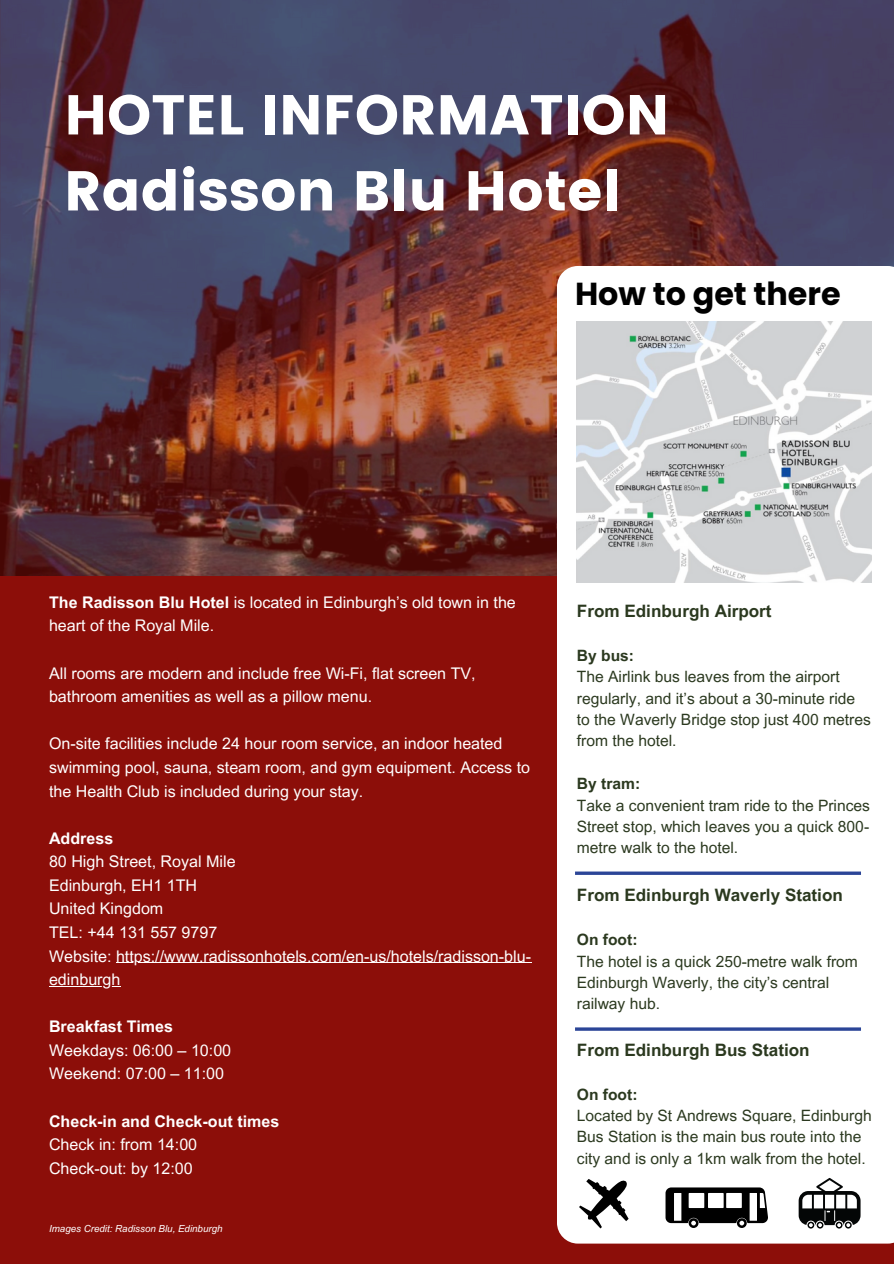
<style>
.page{position:relative;width:894px;height:1264px;background:#fff}
.page>*{position:absolute;margin:0;border:0;box-sizing:border-box;transform-origin:0 0}
.t1{font:55.95px "Poppins";color:#fff}
.t2{font:700 31.8px "Poppins";color:#000}
.t3{font:700 17.1px "Arial MT Pro";color:#2b391f}
.t4{font:16.05px/23.5px "Arial MT Pro";color:#fff}
.t5{font:15.6px/21.3px "Arial MT Pro";color:#2b391f}
.t6{font:italic 9.75px "Arial MT Pro";color:#fff}
.s1{font-weight:700}
</style>
<div class="page">
<div style="left:0;top:0;width:893px;height:1263px;background:#8c0e09"></div>
<img style="left:0;top:0;width:893px;height:575px">
<div style="left:557px;top:266px;width:336px;height:977px;background:#fff"></div>
<svg style="left:568px;top:1161px;width:77px;height:78px;background:#dadada"></svg>
<svg style="left:665px;top:1187px;width:102px;height:40px;background:#686868"></svg>
<svg style="left:798px;top:1177px;width:62px;height:51px;background:#8d8e8e"></svg>
<hr style="left:575px;top:871px;width:285px;height:3px;background:#2b4597">
<hr style="left:575px;top:1027px;width:285px;height:3px;background:#2b4597">
<img style="left:576px;top:321px;width:295px;height:261px">
<hr style="left:116px;top:962px;width:415px;height:1px;background:#fff">
<hr style="left:49px;top:985px;width:71px;height:1px;background:#fff">
<h2 class="t1" style="left:64px;top:82px;width:606px">HOTEL INFORMATION</h2>
<h5 class="t1" style="left:64px;top:158px;width:557px">Radisson Blu Hotel</h5>
<h3 class="t2" style="left:575px;top:272px;width:267px">How to get there</h3>
<h5 class="t4" style="left:49px;top:592px;width:468px"><span class="s1">The Radisson Blu Hotel</span> is located in Edinburgh’s old town in the heart of the Royal Mile.</h5>
<p class="t4" style="left:49px;top:663px;width:428px">All rooms are modern and include free Wi-Fi, flat screen TV, bathroom amenities as well as a pillow menu.</p>
<p class="t4" style="left:49px;top:734px;width:482px">On-site facilities include 24 hour room service, an indoor heated swimming pool, sauna, steam room, and gym equipment. Access to the Health Club is included during your stay.</p>
<p class="t4" style="left:49px;top:828px;width:483px"><span class="s1">Address<br></span>80 High Street, Royal Mile<br>Edinburgh, EH1 1TH<br>United Kingdom<br>TEL: +44 131 557 9797<br>Website: https://www.radissonhotels.com/en-us/hotels/radisson-blu-</p>
<h5 class="t4" style="left:49px;top:969px;width:73px">edinburgh</h5>
<h5 class="t4" style="left:49px;top:1016px;width:183px"><span class="s1">Breakfast Times<br></span>Weekdays: 06:00 – 10:00<br>Weekend: 07:00 – 11:00</h5>
<h5 class="t4" style="left:49px;top:1111px;width:232px"><span class="s1">Check-in and Check-out times<br></span>Check in: from 14:00<br>Check-out: by 12:00</h5>
<h5 class="t6" style="left:49px;top:1225px;width:175px">Images Credit: Radisson Blu, Edinburgh</h5>
<p class="t3" style="left:576px;top:604px;width:196px">From Edinburgh Airport</p>
<h4 class="t5" style="left:576px;top:646px;width:295px"><span class="s1">By bus:<br></span>The Airlink bus leaves from the airport regularly, and it’s about a 30-minute ride to the Waverly Bridge stop just 400 metres from the hotel.</h4>
<h5 class="t5" style="left:576px;top:775px;width:294px"><span class="s1">By tram:<br></span>Take a convenient tram ride to the Princes<br>Street stop, which leaves you a quick 800- metre walk to the hotel.</h5>
<h5 class="t3" style="left:576px;top:888px;width:267px">From Edinburgh Waverly Station</h5>
<h4 class="t5" style="left:576px;top:930px;width:282px"><span class="s1">On foot:<br></span>The hotel is a quick 250-metre walk from<br>Edinburgh Waverly, the city’s central railway hub.</h4>
<h5 class="t3" style="left:576px;top:1043px;width:234px">From Edinburgh Bus Station</h5>
<h4 class="t5" style="left:576px;top:1085px;width:296px"><span class="s1">On foot:<br></span>Located by St Andrews Square, Edinburgh<br>Bus Station is the main bus route into the city and is only a 1km walk from the hotel.</h4>
</div>
